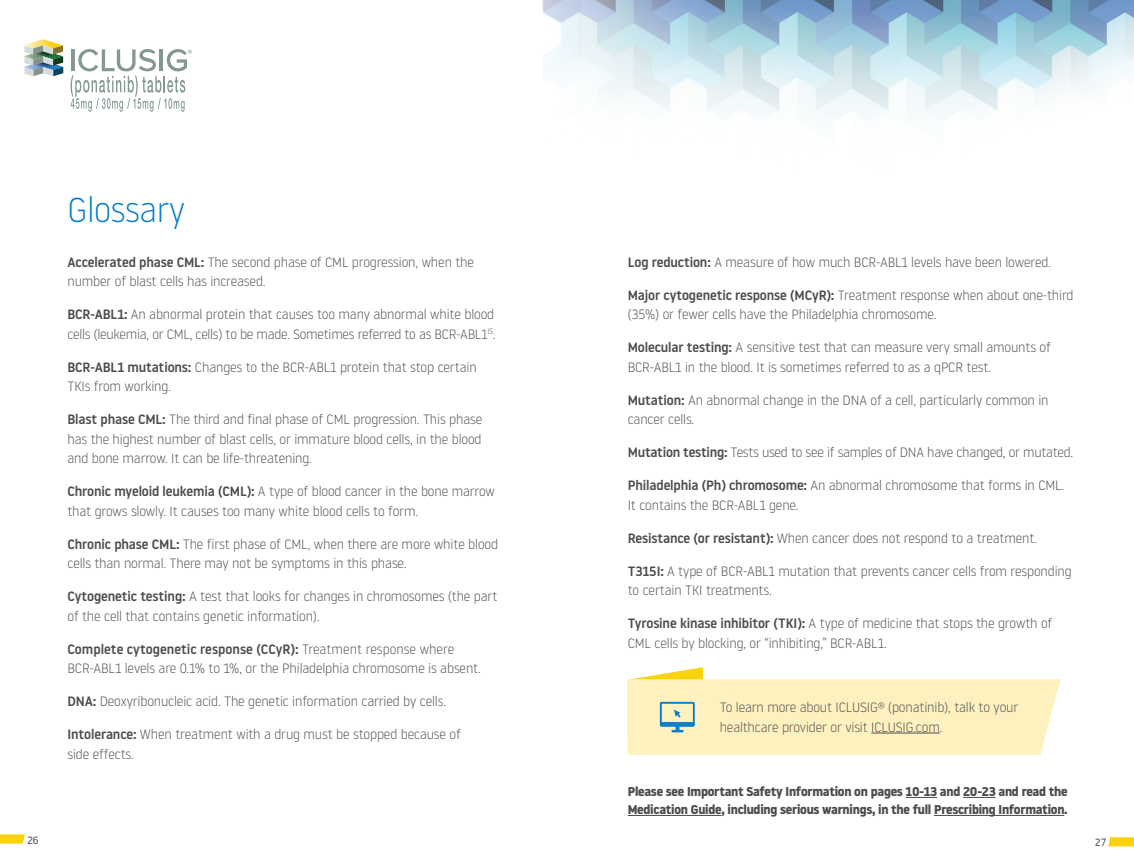
<style>
.page{position:relative;width:1134px;height:864px;background:#fff}
.page>*{position:absolute;margin:0;border:0;box-sizing:border-box;transform-origin:0 0}
.Estilo_de_parágrafo_1{font:300 34.5px "Noway";letter-spacing:-.01em;color:#0a7eca}
.Estilo_de_parágrafo_1-2{font:300 13.5px/19.5px "Noway";letter-spacing:-.01em;color:#4b4c4d}
.Estilo_de_parágrafo_1-3{font:700 12.75px "Noway";letter-spacing:-.02em;color:#4b4c4d}
.Estilo_de_parágrafo_1-4{font:10.5px "Noway";color:#4b4c4d}
.s1{font-weight:500}
</style>
<div class="page">
<svg style="left:71px;top:49px;width:121px;height:63px"></svg>
<svg style="left:24px;top:39px;width:39px;height:37px"></svg>
<img style="left:542px;top:0;width:592px;height:118px">
<svg style="left:0;top:834px;width:25px;height:10px"></svg>
<svg style="left:1108px;top:837px;width:26px;height:9px"></svg>
<svg style="left:628px;top:667px;width:432px;height:88px;background:#fbf1c6"></svg>
<hr style="left:906px;top:797px;width:31px;height:1px;background:#4b4c4d">
<hr style="left:963px;top:797px;width:33px;height:1px;background:#4b4c4d">
<hr style="left:628px;top:815px;width:93px;height:1px;background:#4b4c4d">
<hr style="left:934px;top:815px;width:130px;height:1px;background:#4b4c4d">
<p class="Estilo_de_parágrafo_1" style="left:68px;top:186px;width:119px">Glossary</p>
<p class="Estilo_de_parágrafo_1-2" style="left:68px;top:251px;width:408px"><span class="s1">Accelerated phase CML:</span> The second phase of CML progression, when the number of blast cells has increased.</p>
<p class="Estilo_de_parágrafo_1-2" style="left:68px;top:304px;width:430px"><span class="s1">BCR-ABL1:</span> An abnormal protein that causes too many abnormal white blood cells (leukemia, or CML, cells) to be made. Sometimes referred to as BCR-ABL1<sup>IS</sup>.</p>
<p class="Estilo_de_parágrafo_1-2" style="left:68px;top:356px;width:411px"><span class="s1">BCR-ABL1 mutations:</span> Changes to the BCR-ABL1 protein that stop certain<br>TKIs from working.</p>
<p class="Estilo_de_parágrafo_1-2" style="left:68px;top:409px;width:416px;text-align:justify"><span class="s1">Blast phase CML:</span> The third and final phase of CML progression. This phase has the highest number of blast cells, or immature blood cells, in the blood and bone marrow. It can be life-threatening.</p>
<p class="Estilo_de_parágrafo_1-2" style="left:68px;top:481px;width:429px"><span class="s1">Chronic myeloid leukemia (CML):</span> A type of blood cancer in the bone marrow that grows slowly. It causes too many white blood cells to form.</p>
<p class="Estilo_de_parágrafo_1-2" style="left:68px;top:533px;width:432px"><span class="s1">Chronic phase CML:</span> The first phase of CML, when there are more white blood cells than normal. There may not be symptoms in this phase.</p>
<p class="Estilo_de_parágrafo_1-2" style="left:68px;top:586px;width:432px"><span class="s1">Cytogenetic testing:</span> A test that looks for changes in chromosomes (the part of the cell that contains genetic information).</p>
<p class="Estilo_de_parágrafo_1-2" style="left:68px;top:638px;width:415px"><span class="s1">Complete cytogenetic response (CCyR):</span> Treatment response where<br>BCR-ABL1 levels are 0.1% to 1%, or the Philadelphia chromosome is absent.</p>
<p class="Estilo_de_parágrafo_1-2" style="left:68px;top:691px;width:380px"><span class="s1">DNA:</span> Deoxyribonucleic acid. The genetic information carried by cells.</p>
<p class="Estilo_de_parágrafo_1-2" style="left:68px;top:724px;width:395px"><span class="s1">Intolerance:</span> When treatment with a drug must be stopped because of side effects.</p>
<p class="Estilo_de_parágrafo_1-4" style="left:27px;top:833px;width:13px">26</p>
<p class="Estilo_de_parágrafo_1-2" style="left:628px;top:251px;width:425px"><span class="s1">Log reduction:</span> A measure of how much BCR-ABL1 levels have been lowered.</p>
<p class="Estilo_de_parágrafo_1-2" style="left:628px;top:284px;width:447px"><span class="s1">Major cytogenetic response (MCyR):</span> Treatment response when about one-third (35%) or fewer cells have the Philadelphia chromosome.</p>
<p class="Estilo_de_parágrafo_1-2" style="left:628px;top:337px;width:425px"><span class="s1">Molecular testing:</span> A sensitive test that can measure very small amounts of<br>BCR-ABL1 in the blood. It is sometimes referred to as a qPCR test.</p>
<p class="Estilo_de_parágrafo_1-2" style="left:628px;top:389px;width:422px"><span class="s1">Mutation:</span> An abnormal change in the DNA of a cell, particularly common in cancer cells.</p>
<p class="Estilo_de_parágrafo_1-2" style="left:628px;top:442px;width:447px"><span class="s1">Mutation testing:</span> Tests used to see if samples of DNA have changed, or mutated.</p>
<p class="Estilo_de_parágrafo_1-2" style="left:628px;top:475px;width:438px"><span class="s1">Philadelphia (Ph) chromosome:</span> An abnormal chromosome that forms in CML.<br>It contains the BCR-ABL1 gene.</p>
<p class="Estilo_de_parágrafo_1-2" style="left:628px;top:527px;width:411px"><span class="s1">Resistance (or resistant):</span> When cancer does not respond to a treatment.</p>
<p class="Estilo_de_parágrafo_1-2" style="left:628px;top:560px;width:445px"><span class="s1">T315I:</span> A type of BCR-ABL1 mutation that prevents cancer cells from responding to certain TKI treatments.</p>
<p class="Estilo_de_parágrafo_1-2" style="left:628px;top:613px;width:426px"><span class="s1">Tyrosine kinase inhibitor (TKI):</span> A type of medicine that stops the growth of<br>CML cells by blocking, or “inhibiting,” BCR-ABL1.</p>
<p class="Estilo_de_parágrafo_1-2" style="left:720px;top:697px;width:300px">To learn more about ICLUSIG® (ponatinib), talk to your</p>
<p class="Estilo_de_parágrafo_1-2" style="left:720px;top:716px;width:224px">healthcare provider or visit ICLUSIG.com.</p>
<p class="Estilo_de_parágrafo_1-3" style="left:628px;top:784px;width:441px">Please see Important Safety Information on pages 10-13 and 20-23 and read the</p>
<p class="Estilo_de_parágrafo_1-3" style="left:628px;top:802px;width:442px">Medication Guide, including serious warnings, in the full Prescribing Information.</p>
<p class="Estilo_de_parágrafo_1-4" style="left:1095px;top:836px;width:13px">27</p>
</div>
